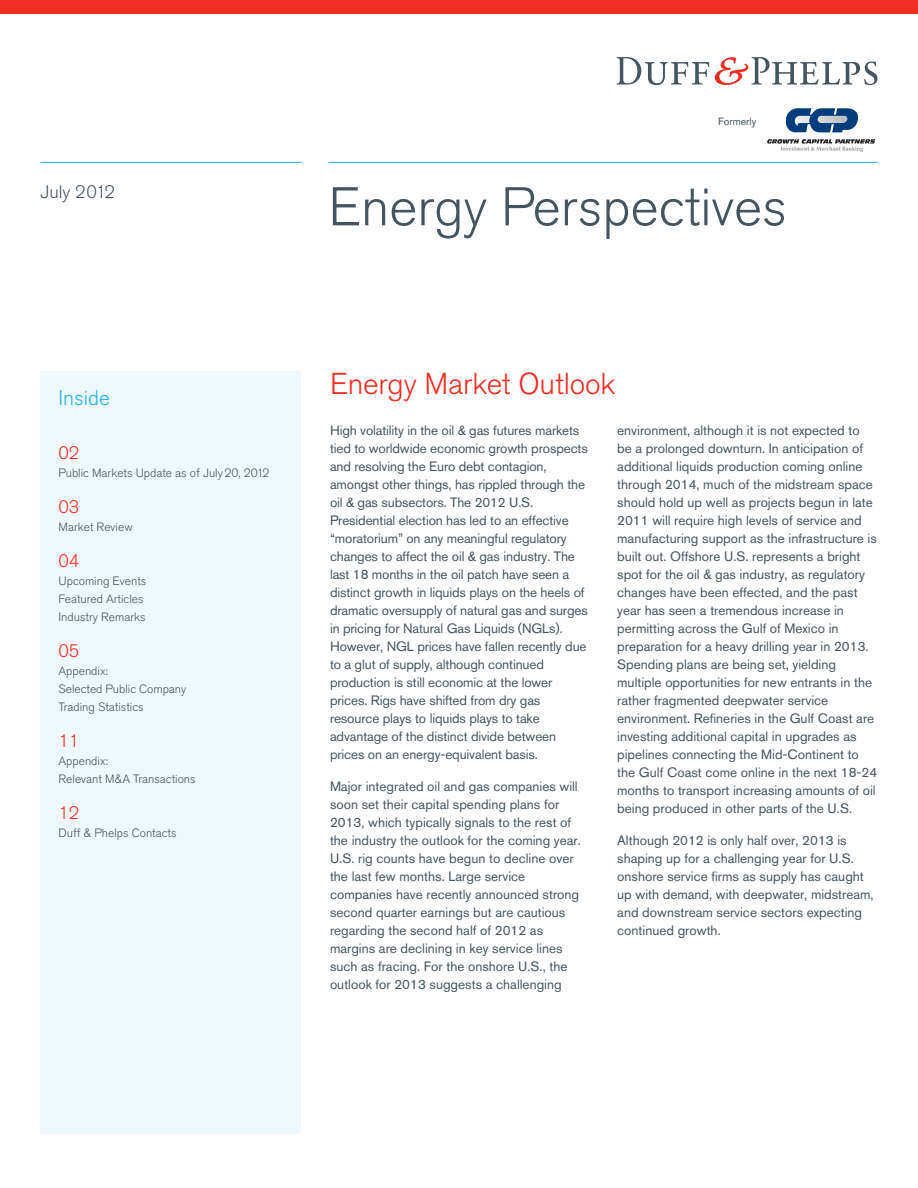
<style>
.page{position:relative;width:918px;height:1188px;background:#fff}
.page>*{position:absolute;margin:0;border:0;box-sizing:border-box;transform-origin:0 0}
.t1{font:300 54px "Akzidenz Grotesk BQ";color:#45555f}
.Article_Subtitle{font:300 30px "Akzidenz Grotesk BQ";letter-spacing:-.005em;color:#ee2e22}
.t2{font:300 21px "Akzidenz Grotesk BQ";color:#26b6ea}
.t3{font:300 18px "Akzidenz Grotesk BQ";color:#ee2e22}
.t4{font:300 18px "Akzidenz Grotesk BQ";color:#45555f}
.Body_Text{font:13.5px/18px "Akzidenz Grotesk BQ";color:#45555f}
.t5{font:300 12px/18px "Akzidenz Grotesk BQ";color:#45555f}
.Tombstone{font:10.5px "Akzidenz Grotesk BQ";color:#45555f}
</style>
<div class="page">
<div style="left:40px;top:371px;width:262px;height:763px;background:#eff8fd"></div>
<div style="left:0;top:0;width:918px;height:14px;background:#ee2e22"></div>
<hr style="left:328px;top:162px;width:550px;height:1px;background:#26b6ea">
<hr style="left:40px;top:162px;width:262px;height:1px;background:#26b6ea">
<svg style="left:617px;top:57px;width:92px;height:28px"></svg>
<svg style="left:715px;top:57px;width:163px;height:28px"></svg>
<svg style="left:785px;top:108px;width:73px;height:24px"></svg>
<svg style="left:767px;top:139px;width:108px;height:13px"></svg>
<p class="Tombstone" style="left:718px;top:115px;width:40px">Formerly</p>
<p class="t4" style="left:40px;top:182px;width:76px">July 2012</p>
<p class="t1" style="left:328px;top:176px;width:460px">Energy Perspectives</p>
<p class="t2" style="left:58px;top:386px;width:53px">Inside</p>
<p class="t3" style="left:58px;top:443px;width:22px">02</p>
<p class="t5" style="left:58px;top:464px;width:213px">Public Markets Update as of July 20, 2012</p>
<p class="t3" style="left:58px;top:497px;width:22px">03</p>
<p class="t5" style="left:58px;top:518px;width:76px">Market Review</p>
<p class="t3" style="left:58px;top:551px;width:22px">04</p>
<p class="t5" style="left:58px;top:572px;width:89px">Upcoming Events</p>
<p class="t5" style="left:58px;top:590px;width:87px">Featured Articles</p>
<p class="t5" style="left:58px;top:608px;width:89px">Industry Remarks</p>
<p class="t3" style="left:58px;top:641px;width:22px">05</p>
<p class="t5" style="left:58px;top:662px;width:129px">Appendix:<br>Selected Public Company<br>Trading Statistics</p>
<p class="t3" style="left:58px;top:731px;width:22px">11</p>
<p class="t5" style="left:58px;top:752px;width:139px">Appendix:<br>Relevant M&amp;A Transactions</p>
<p class="t3" style="left:58px;top:803px;width:22px">12</p>
<p class="t5" style="left:58px;top:824px;width:120px">Duff &amp; Phelps Contacts</p>
<p class="Article_Subtitle" style="left:330px;top:367px;width:287px">Energy Market Outlook</p>
<p class="Body_Text" style="left:330px;top:422px;width:259px">High volatility in the oil &amp; gas futures markets tied to worldwide economic growth prospects and resolving the Euro debt contagion, amongst other things, has rippled through the oil &amp; gas subsectors. The 2012 U.S.<br>Presidential election has led to an effective “moratorium” on any meaningful regulatory changes to affect the oil &amp; gas industry. The last 18 months in the oil patch have seen a distinct growth in liquids plays on the heels of dramatic oversupply of natural gas and surges in pricing for Natural Gas Liquids (NGLs).<br>However, NGL prices have fallen recently due to a glut of supply, although continued production is still economic at the lower prices. Rigs have shifted from dry gas resource plays to liquids plays to take advantage of the distinct divide between prices on an energy-equivalent basis.</p>
<p class="Body_Text" style="left:330px;top:777px;width:252px">Major integrated oil and gas companies will soon set their capital spending plans for 2013, which typically signals to the rest of the industry the outlook for the coming year.<br>U.S. rig counts have begun to decline over the last few months. Large service companies have recently announced strong second quarter earnings but are cautious regarding the second half of 2012 as margins are declining in key service lines such as fracing. For the onshore U.S., the outlook for 2013 suggests a challenging</p>
<p class="Body_Text" style="left:617px;top:422px;width:262px">environment, although it is not expected to be a prolonged downturn. In anticipation of additional liquids production coming online through 2014, much of the midstream space should hold up well as projects begun in late 2011 will require high levels of service and manufacturing support as the infrastructure is built out. Offshore U.S. represents a bright spot for the oil &amp; gas industry, as regulatory changes have been effected, and the past year has seen a tremendous increase in permitting across the Gulf of Mexico in preparation for a heavy drilling year in 2013.<br>Spending plans are being set, yielding multiple opportunities for new entrants in the rather fragmented deepwater service environment. Refineries in the Gulf Coast are investing additional capital in upgrades as pipelines connecting the Mid-Continent to the Gulf Coast come online in the next 18-24 months to transport increasing amounts of oil being produced in other parts of the U.S.</p>
<p class="Body_Text" style="left:617px;top:831px;width:258px">Although 2012 is only half over, 2013 is shaping up for a challenging year for U.S. onshore service firms as supply has caught up with demand, with deepwater, midstream, and downstream service sectors expecting continued growth.</p>
</div>
